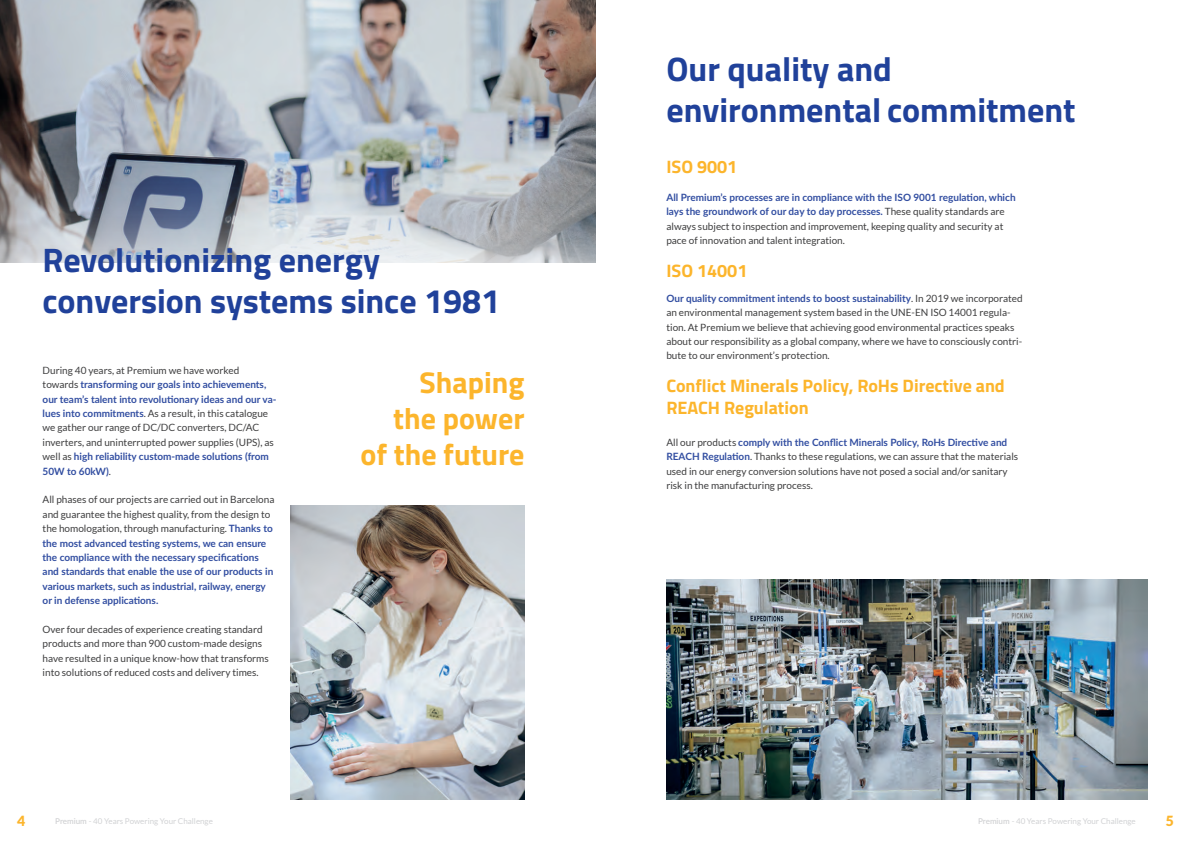
<style>
.page{position:relative;width:1191px;height:842px;background:#fff}
.page>*{position:absolute;margin:0;border:0;box-sizing:border-box;transform-origin:0 0}
.t1{font:700 34px/40.8px "Titillium Web";color:#20419a}
.t2{font:700 30px/36px "Titillium Web";color:#fcb52c;text-align:right}
.t3{font:700 18px/21.6px "Titillium Web";color:#fcb52c}
.t4{font:900 14px "Lato";color:#fcb52c}
.t5{font:10px/14.4px "Lato";color:#3e3e3f}
.t6{font:700 10px/14.4px "Lato";color:#324ea1}
.t7{font:8px "Lato";color:#d1d2d4}
.s1{font-weight:700;color:#324ea1}
.s2{font-weight:400;color:#3e3e3f}
.s3{font-weight:600}
</style>
<div class="page">
<img style="left:0;top:0;width:595px;height:263px">
<img style="left:291px;top:505px;width:233px;height:294px">
<img style="left:666px;top:579px;width:481px;height:220px">
<h1 class="t1" style="left:43px;top:238px;width:459px">Revolutionizing energy conversion systems since 1981</h1>
<p class="t5" style="left:43px;top:363px;width:235px">During 40 years, at Premium we have worked towards <span class="s1">transforming our goals into achievements, our team’s talent into revolutionary ideas and our va&shy;lues into commitments</span>. As a result, in this catalogue we gather our range of DC/DC converters, DC/AC inverters, and uninterrupted power supplies (UPS), as well as <span class="s1">high reliability custom-made solutions (from 50W to 60kW)</span>.</p>
<p class="t6" style="left:43px;top:492px;width:233px"><span class="s2">All phases of our projects are carried out in Barcelona and guarantee the highest quality, from the design to the homologation, through manufacturing.</span> Thanks to the most advanced testing systems, we can ensure the compliance with the necessary specifications and standards that enable the use of our products in various markets, such as industrial, railway, energy or in defense applications.</p>
<p class="t5" style="left:43px;top:622px;width:228px">Over four decades of experience creating standard products and more than 900 custom-made designs have resulted in a unique know-how that transforms into solutions of reduced costs and delivery times.</p>
<h2 class="t2" style="left:360px;top:363px;width:165px">Shaping<br>the power of the future</h2>
<h1 class="t1" style="left:666px;top:47px;width:411px">Our quality and environmental commitment</h1>
<h3 class="t3" style="left:666px;top:155px;width:72px">ISO 9001</h3>
<p class="t5" style="left:666px;top:190px;width:351px"><span class="s1">All Premium’s processes are in compliance with the ISO 9001 regulation, which lays the groundwork of our day to day processes.</span> These quality standards are always subject to inspection and improvement, keeping quality and security at pace of innovation and talent integration.</p>
<h3 class="t3" style="left:666px;top:259px;width:83px">ISO 14001</h3>
<p class="t5" style="left:666px;top:291px;width:358px"><span class="s1">Our quality commitment intends to boost sustainability</span>. In 2019 we incorporated an environmental management system based in the UNE-EN ISO 14001 regula&shy;tion. At Premium we believe that achieving good environmental practices speaks about our responsibility as a global company, where we have to consciously contri&shy;bute to our environment’s protection.</p>
<h3 class="t3" style="left:666px;top:374px;width:340px">Conflict Minerals Policy, RoHs Directive and<br>REACH Regulation</h3>
<p class="t5" style="left:666px;top:435px;width:353px">All our products <span class="s1">comply with the Conflict Minerals Policy, RoHs Directive and REACH Regulation</span>. Thanks to these regulations, we can assure that the materials used in our energy conversion solutions have not posed a social and/or sanitary risk in the manufacturing process.</p>
<h3 class="t4" style="left:17px;top:813px;width:10px">4</h3>
<p class="t7" style="left:55px;top:816px;width:159px"><span class="s3">Premium</span> - 40 Years Powering Your Challenge</p>
<p class="t7" style="left:978px;top:816px;width:159px"><span class="s3">Premium</span> - 40 Years Powering Your Challenge</p>
<h3 class="t4" style="left:1165px;top:813px;width:10px">5</h3>
</div>
